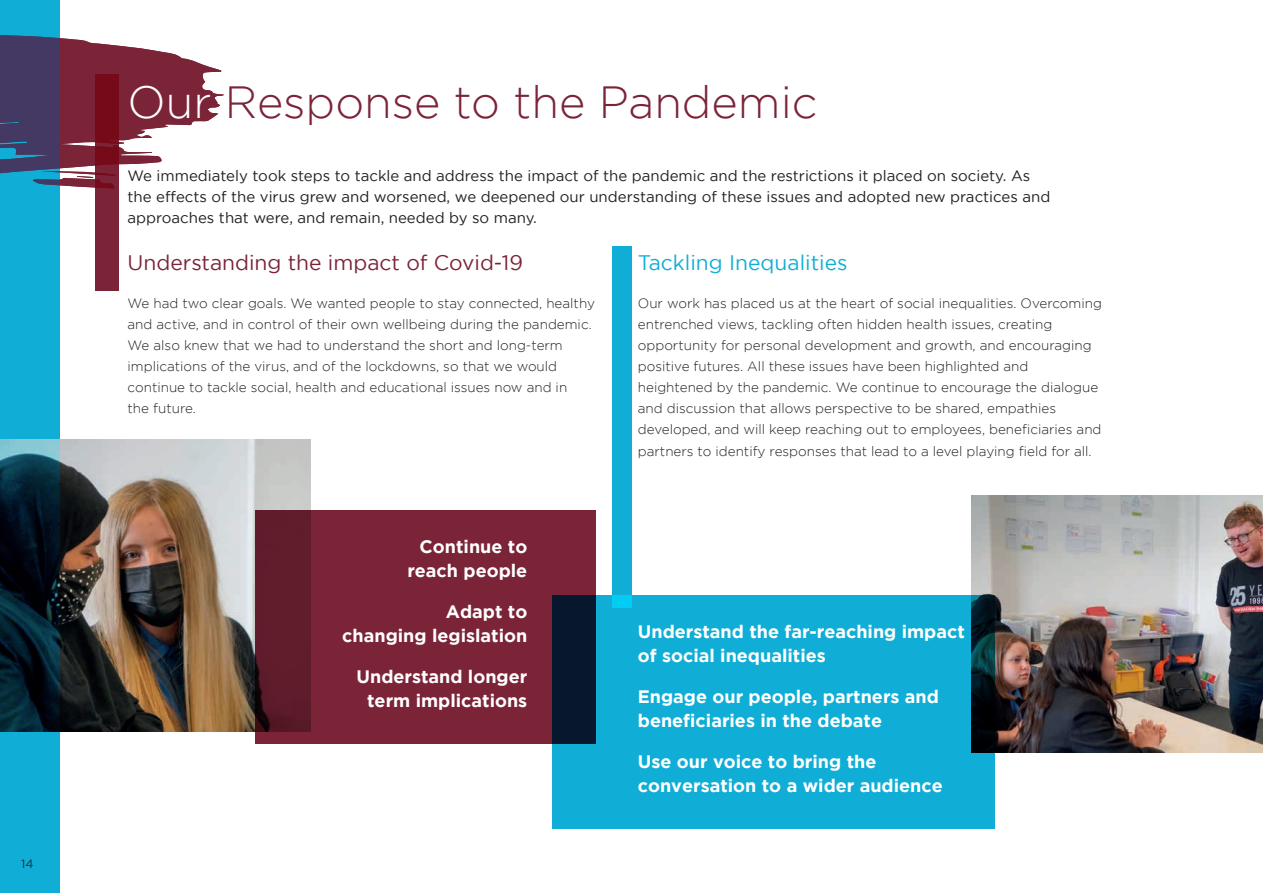
<style>
.page{position:relative;width:1263px;height:893px;background:#fff}
.page>*{position:absolute;margin:0;border:0;box-sizing:border-box;transform-origin:0 0}
.t1{font:300 45px "Gotham";color:#7b2438}
.t2{font:21px "Gotham";color:#7b2438}
.t3{font:21px "Gotham";color:#10aed6}
.t4{font:700 18px/24px "Gotham";color:#fff}
.t5{font:15px/21px "Gotham";color:#231f20}
.t6{font:300 13.5px/21px "Gotham";color:#231f20}
.t7{font:12px "Gotham";color:#231f20}
.s1{color:#fff}
</style>
<div class="page">
<img style="left:60px;top:439px;width:250px;height:292px">
<img style="left:972px;top:495px;width:291px;height:258px">
<svg style="left:255px;top:510px;width:340px;height:234px;background:#752235"></svg>
<div style="left:553px;top:595px;width:442px;height:234px;background:#10aed6"></div>
<svg style="left:60px;top:38px;width:164px;height:150px"></svg>
<svg style="left:0;top:0;width:60px;height:893px;background:#166f8f"></svg>
<svg style="left:96px;top:74px;width:23px;height:217px;background:#78182a"></svg>
<div style="left:612px;top:247px;width:19px;height:361px;background:#10aed6"></div>
<p class="t7" style="left:21px;top:857px;width:14px">14</p>
<p class="t1" style="left:128px;top:77px;width:691px"><span class="s1">Our</span> Response to the Pandemic</p>
<p class="t5" style="left:128px;top:165px;width:924px">We immediately took steps to tackle and address the impact of the pandemic and the restrictions it placed on society. As the effects of the virus grew and worsened, we deepened our understanding of these issues and adopted new practices and approaches that were, and remain, needed by so many.</p>
<p class="t2" style="left:128px;top:251px;width:397px">Understanding the impact of Covid-19</p>
<p class="t6" style="left:128px;top:293px;width:469px">We had two clear goals. We wanted people to stay connected, healthy and active, and in control of their own wellbeing during the pandemic.<br>We also knew that we had to understand the short and long-term implications of the virus, and of the lockdowns, so that we would continue to tackle social, health and educational issues now and in<br>the future.</p>
<p class="t4" style="left:407px;top:534px;width:121px;text-align:right">Continue to reach people</p>
<p class="t4" style="left:342px;top:599px;width:186px;text-align:right">Adapt to<br>changing legislation</p>
<p class="t4" style="left:356px;top:664px;width:172px;text-align:center">Understand longer term implications</p>
<p class="t3" style="left:638px;top:251px;width:211px">Tackling Inequalities</p>
<p class="t6" style="left:638px;top:293px;width:466px">Our work has placed us at the heart of social inequalities. Overcoming entrenched views, tackling often hidden health issues, creating opportunity for personal development and growth, and encouraging positive futures. All these issues have been highlighted and heightened by the pandemic. We continue to encourage the dialogue and discussion that allows perspective to be shared, empathies developed, and will keep reaching out to employees, beneficiaries and partners to identify responses that lead to a level playing field for all.</p>
<p class="t4" style="left:638px;top:619px;width:328px">Understand the far-reaching impact of social inequalities</p>
<p class="t4" style="left:638px;top:684px;width:303px">Engage our people, partners and beneficiaries in the debate</p>
<p class="t4" style="left:638px;top:749px;width:306px">Use our voice to bring the conversation to a wider audience</p>
</div>
